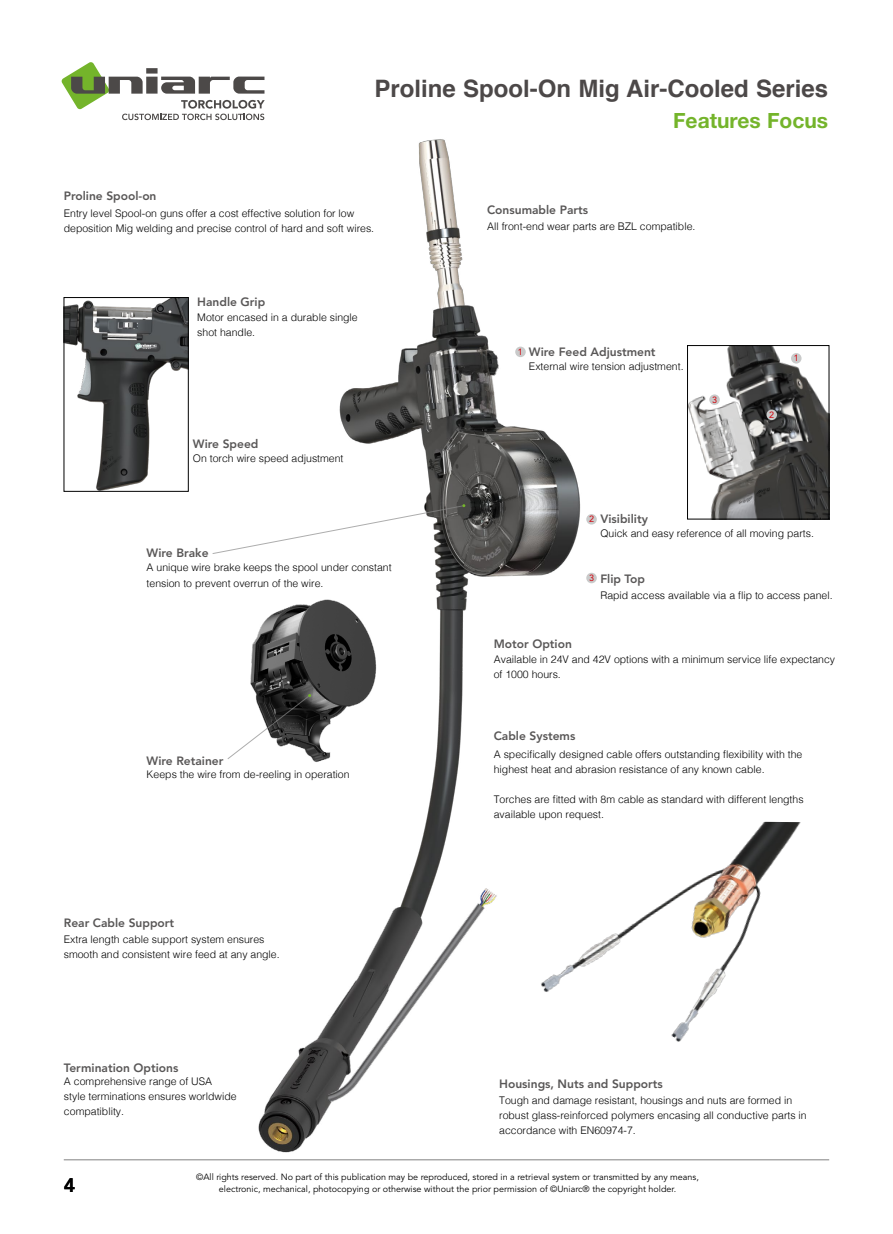
<style>
.page{position:relative;width:893px;height:1234px;background:#fff}
.page>*{position:absolute;margin:0;border:0;box-sizing:border-box;transform-origin:0 0}
.t1{font:700 24px "Helvetica";color:#4c4848}
.t2{font:700 21px "Helvetica Neue LT Pro";color:#74b42b}
.t3{font:800 19.5px "Avenir LT Std";color:#000}
.t4{font:800 12px "Avenir LT Std";color:#595757}
.t5{font:300 10.5px/15px "Helvetica";color:#000}
.t6{font:9px/12px "Avenir LT Std";color:#000;text-align:center}
.t7{font:500 9px "Avenir LT Std";color:#d0121b}
</style>
<div class="page">
<svg style="left:62px;top:62px;width:203px;height:58px"></svg>
<hr style="left:64px;top:1158px;width:765px;height:1px;background:#898989">
<img style="left:233px;top:139px;width:398px;height:1022px">
<img style="left:66px;top:299px;width:120px;height:190px">
<div style="left:64px;top:297px;width:124px;height:194px;border:1px solid #000"></div>
<img style="left:504px;top:820px;width:297px;height:239px">
<img style="left:689px;top:347px;width:138px;height:170px">
<div style="left:687px;top:345px;width:142px;height:174px;border:1px solid #000"></div>
<div style="left:791px;top:353px;width:10px;height:10px;background:#c9caca;border-radius:50%"></div>
<div style="left:515px;top:346px;width:11px;height:11px;background:#c9caca;border-radius:50%"></div>
<div style="left:766px;top:409px;width:11px;height:11px;background:#c9caca;border-radius:50%"></div>
<div style="left:586px;top:514px;width:11px;height:10px;background:#c9caca;border-radius:50%"></div>
<div style="left:709px;top:394px;width:11px;height:11px;background:#c9caca;border-radius:50%"></div>
<div style="left:586px;top:572px;width:11px;height:11px;background:#c9caca;border-radius:50%"></div>
<img style="left:235px;top:595px;width:153px;height:169px">
<svg style="left:227px;top:694px;width:84px;height:65px"></svg>
<svg style="left:212px;top:504px;width:253px;height:50px"></svg>
<p class="t4" style="left:64px;top:189px;width:94px">Proline Spool-on</p>
<h1 class="t1" style="left:374px;top:69px;width:455px">Proline Spool-On Mig Air-Cooled Series</h1>
<h2 class="t2" style="left:673px;top:108px;width:157px">Features Focus</h2>
<p class="t5" style="left:64px;top:205px;width:312px">Entry level Spool-on guns offer a cost effective solution for low deposition Mig welding and precise control of hard and soft wires.</p>
<p class="t4" style="left:197px;top:295px;width:70px">Handle Grip</p>
<p class="t5" style="left:197px;top:308px;width:162px">Motor encased in a durable single shot handle.</p>
<p class="t4" style="left:193px;top:436px;width:67px">Wire Speed</p>
<p class="t5" style="left:193px;top:450px;width:152px">On torch wire speed adjustment</p>
<p class="t4" style="left:147px;top:545px;width:64px">Wire Brake</p>
<p class="t5" style="left:147px;top:558px;width:247px;line-height:15.8px">A unique wire brake keeps the spool under constant tension to prevent overrun of the wire.</p>
<p class="t4" style="left:147px;top:753px;width:78px">Wire Retainer</p>
<p class="t5" style="left:147px;top:766px;width:205px">Keeps the wire from de-reeling in operation</p>
<p class="t4" style="left:64px;top:915px;width:112px">Rear Cable Support</p>
<p class="t5" style="left:64px;top:930px;width:217px">Extra length cable support system ensures smooth and consistent wire feed at any angle.</p>
<p class="t4" style="left:64px;top:1060px;width:116px">Termination Options</p>
<p class="t5" style="left:64px;top:1072px;width:174px">A comprehensive range of USA<br>style terminations ensures worldwide compatiblity.</p>
<p class="t4" style="left:487px;top:203px;width:103px">Consumable Parts</p>
<p class="t5" style="left:487px;top:218px;width:210px">All front-end wear parts are BZL compatible.</p>
<p class="t4" style="left:529px;top:344px;width:128px">Wire Feed Adjustment</p>
<p class="t5" style="left:529px;top:357px;width:156px">External wire tension adjustment.</p>
<p class="t7" style="left:518px;top:346px;width:7px">1</p>
<p class="t7" style="left:712px;top:394px;width:7px">3</p>
<p class="t7" style="left:769px;top:409px;width:7px">2</p>
<p class="t7" style="left:794px;top:353px;width:7px">1</p>
<p class="t4" style="left:600px;top:511px;width:49px">Visibility</p>
<p class="t5" style="left:600px;top:525px;width:215px">Quick and easy reference of all moving parts.</p>
<p class="t7" style="left:589px;top:514px;width:7px">2</p>
<p class="t4" style="left:600px;top:571px;width:46px">Flip Top</p>
<p class="t7" style="left:589px;top:572px;width:7px">3</p>
<p class="t5" style="left:600px;top:587px;width:234px">Rapid access available via a flip to access panel.</p>
<p class="t4" style="left:494px;top:636px;width:80px">Motor Option</p>
<p class="t5" style="left:494px;top:651px;width:343px">Available in 24V and 42V options with a minimum service life expectancy of 1000 hours.</p>
<p class="t4" style="left:494px;top:728px;width:83px">Cable Systems</p>
<p class="t5" style="left:494px;top:745px;width:310px">A specifically designed cable offers outstanding flexibility with the highest heat and abrasion resistance of any known cable.</p>
<p class="t5" style="left:494px;top:790px;width:311px">Torches are fitted with 8m cable as standard with different lengths available upon request.</p>
<p class="t4" style="left:499px;top:1076px;width:165px">Housings, Nuts and Supports</p>
<p class="t5" style="left:499px;top:1090px;width:309px;line-height:15.5px">Tough and damage resistant, housings and nuts are formed in robust glass-reinforced polymers encasing all conductive parts in accordance with EN60974-7.</p>
<h3 class="t3" style="left:64px;top:1173px;width:13px">4</h3>
<p class="t6" style="left:196px;top:1171px;width:504px">©All rights reserved. No part of this publication may be reproduced, stored in a retrieval system or transmitted by any means, electronic, mechanical, photocopying or otherwise without the prior permission of ©Uniarc® the copyright holder.</p>
</div>
